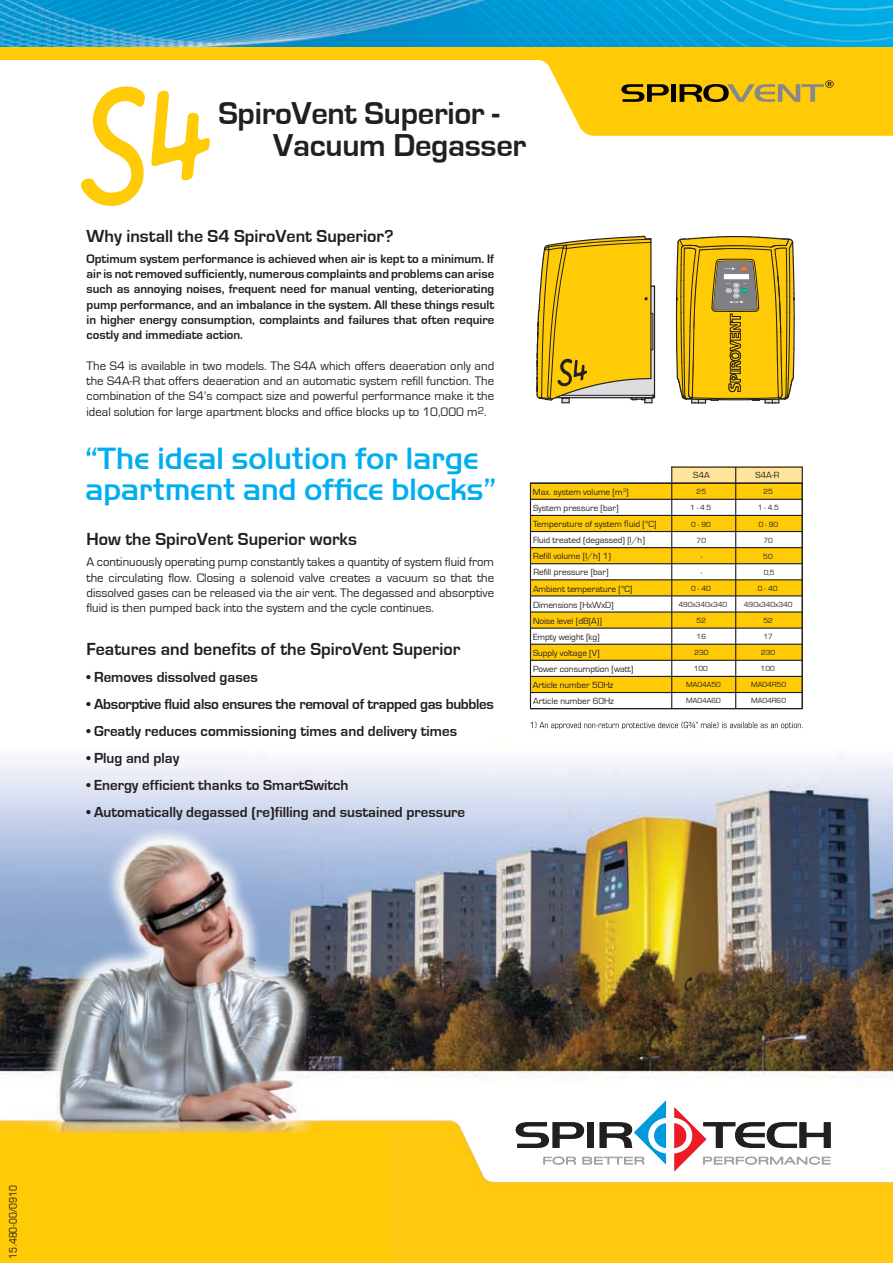
<style>
.page{position:relative;width:893px;height:1263px;background:#fff}
.page>*{position:absolute;margin:0;border:0;box-sizing:border-box;transform-origin:0 0}
.t1{font:700 32.7px/31.8px "Eurostile";letter-spacing:-.01em;color:#231f20}
.t2{font:500 32.1px/31px "Handel Gothic";letter-spacing:-.01em;color:#00aeef}
.t3{font:700 18px "Eurostile";color:#231f20}
.t4{font:700 15px "Eurostile";color:#231f20}
.t5{font:700 15px "Eurostile";letter-spacing:-.02em;color:#231f20}
.t6{font:12.75px/15.3px "Eurostile";color:#231f20;text-align:justify}
.t7{font:700 12.75px/15.3px "Eurostile";color:#231f20;text-align:justify}
.t8{font:condensed 10.5px "Eurostile";color:#231f20}
.t9{font:9.15px/16px "Eurostile";color:#231f20}
.t10{font:7.65px "Eurostile";color:#231f20}
.s1{font-size:10.5px}
.s2{font-stretch:condensed}
.s3{color:#fff}
</style>
<div class="page">
<img style="left:0;top:637px;width:893px;height:626px">
<img style="left:0;top:0;width:893px;height:47px">
<div style="left:0;top:47px;width:893px;height:12px;background:#ffca06"></div>
<svg style="left:516px;top:1100px;width:315px;height:71px"></svg>
<svg style="left:0;top:59px;width:893px;height:76px"></svg>
<svg style="left:621px;top:84px;width:48px;height:18px"></svg>
<div style="left:671px;top:84px;width:5px;height:18px;background:#020404"></div>
<svg style="left:680px;top:80px;width:154px;height:23px;background:#c5a220"></svg>
<div style="left:0;top:1130px;width:388px;height:133px;background:#ffca06"></div>
<svg style="left:79px;top:85px;width:131px;height:121px"></svg>
<svg style="left:675px;top:236px;width:120px;height:167px;background:#d6b027"></svg>
<svg style="left:536px;top:235px;width:119px;height:168px;background:#e6be29"></svg>
<svg style="left:532px;top:484px;width:269px;height:208px;fill:#ffca06"></svg>
<div style="left:672px;top:467px;width:131px;height:16px;background:#ffe49b"></div>
<hr style="left:735px;top:467px;width:1px;height:242px;background:#231f20">
<hr style="left:671px;top:467px;width:1px;height:242px;background:#231f20">
<hr style="left:802px;top:467px;width:1px;height:242px;background:#231f20">
<hr style="left:672px;top:499px;width:130px;height:1px;background:#231f20">
<hr style="left:672px;top:515px;width:130px;height:1px;background:#231f20">
<hr style="left:672px;top:531px;width:130px;height:1px;background:#231f20">
<hr style="left:672px;top:547px;width:130px;height:1px;background:#231f20">
<hr style="left:672px;top:563px;width:130px;height:1px;background:#231f20">
<hr style="left:672px;top:579px;width:130px;height:1px;background:#231f20">
<hr style="left:530px;top:595px;width:272px;height:1px;background:#231f20">
<hr style="left:672px;top:611px;width:130px;height:2px;background:#231f20">
<hr style="left:672px;top:627px;width:130px;height:2px;background:#231f20">
<hr style="left:672px;top:644px;width:130px;height:1px;background:#231f20">
<hr style="left:672px;top:660px;width:130px;height:1px;background:#231f20">
<hr style="left:672px;top:676px;width:130px;height:1px;background:#231f20">
<hr style="left:672px;top:692px;width:130px;height:1px;background:#231f20">
<hr style="left:671px;top:466px;width:131px;height:2px;background:#231f20">
<hr style="left:530px;top:499px;width:142px;height:1px;background:#231f20">
<hr style="left:530px;top:515px;width:142px;height:1px;background:#231f20">
<hr style="left:530px;top:531px;width:142px;height:1px;background:#231f20">
<hr style="left:530px;top:547px;width:142px;height:1px;background:#231f20">
<hr style="left:530px;top:563px;width:142px;height:1px;background:#231f20">
<hr style="left:530px;top:579px;width:142px;height:1px;background:#231f20">
<hr style="left:530px;top:611px;width:142px;height:2px;background:#231f20">
<hr style="left:530px;top:627px;width:142px;height:2px;background:#231f20">
<hr style="left:530px;top:644px;width:142px;height:1px;background:#231f20">
<hr style="left:530px;top:660px;width:142px;height:1px;background:#231f20">
<hr style="left:530px;top:676px;width:142px;height:1px;background:#231f20">
<hr style="left:530px;top:692px;width:142px;height:1px;background:#231f20">
<svg style="left:531px;top:722px;width:272px;height:6px"></svg>
<div style="left:530px;top:482px;width:273px;height:227px;border:1px solid #231f20"></div>
<h1 class="t1" style="left:273px;top:98px;width:255px;text-indent:-55px">SpiroVent Superior -<br>Vacuum Degasser</h1>
<h3 class="t3" style="left:87px;top:226px;width:309px">Why install the S4 SpiroVent Superior?</h3>
<p class="t7" style="left:87px;top:251px;width:409px">Optimum system performance is achieved when air is kept to a minimum. If air is not removed sufficiently, numerous complaints and problems can arise such as annoying noises, frequent need for manual venting, deteriorating pump performance, and an imbalance in the system. All these things result in higher energy consumption, complaints and failures that often require costly and immediate action.</p>
<p class="t6" style="left:87px;top:358px;width:409px">The S4 is available in two models. The S4A which offers deaeration only and the S4A-R that offers deaeration and an automatic system refill function. The combination of the S4’s compact size and powerful performance make it the ideal solution for large apartment blocks and office blocks up to 10,000 m<span class="s1">2</span>.</p>
<h2 class="t2" style="left:85px;top:443px;width:413px">“The ideal solution for large apartment and office blocks”</h2>
<h3 class="t3" style="left:87px;top:529px;width:272px">How the SpiroVent Superior works</h3>
<p class="t6" style="left:87px;top:555px;width:409px">A continuously operating pump constantly takes a quantity of system fluid from the circulating flow. Closing a solenoid valve creates a vacuum so that the dissolved gases can be released via the air vent. The degassed and absorptive fluid is then pumped back into the system and the cycle continues.</p>
<h3 class="t3" style="left:87px;top:640px;width:375px">Features and benefits of the SpiroVent Superior</h3>
<p class="t4" style="left:87px;top:669px;width:173px">• Removes dissolved gases</p>
<p class="t5" style="left:87px;top:696px;width:409px">• Absorptive fluid also ensures the removal of trapped gas bubbles</p>
<p class="t4" style="left:87px;top:723px;width:372px">• Greatly reduces commissioning times and delivery times</p>
<p class="t4" style="left:87px;top:750px;width:94px">• Plug and play</p>
<p class="t4" style="left:87px;top:777px;width:263px">• Energy efficient thanks to SmartSwitch</p>
<p class="t4" style="left:87px;top:804px;width:380px">• Automatically degassed (re)filling and sustained pressure</p>
<p class="t9" style="left:693px;top:467px;width:18px">S4A</p>
<p class="t9" style="left:755px;top:467px;width:26px">S4A-R</p>
<p class="t9" style="left:533px;top:484px;width:97px">Max. system volume [m<sup>3</sup>]</p>
<p class="t10" style="left:697px;top:488px;width:11px">25</p>
<p class="t10" style="left:764px;top:488px;width:11px">25</p>
<p class="t9" style="left:533px;top:500px;width:87px">System pressure [bar]</p>
<p class="t10" style="left:690px;top:504px;width:23px">1 - 4.5</p>
<p class="t10" style="left:758px;top:504px;width:23px">1 - 4.5</p>
<p class="t9" style="left:533px;top:516px;width:125px">Temperature of system <span class="s2">fl</span>uid [°C]</p>
<p class="t10" style="left:691px;top:520px;width:21px">0 - 90</p>
<p class="t10" style="left:759px;top:520px;width:21px">0 - 90</p>
<p class="t9" style="left:533px;top:532px;width:113px">Fluid treated (degassed) [l/h]</p>
<p class="t10" style="left:697px;top:536px;width:11px">70</p>
<p class="t10" style="left:763px;top:536px;width:11px">70</p>
<p class="t10" style="left:701px;top:552px;width:3px">-</p>
<p class="t10" style="left:763px;top:552px;width:11px">50</p>
<p class="t10" style="left:701px;top:568px;width:3px">-</p>
<p class="t10" style="left:758px;top:568px;width:18px"><span class="s3">≥</span> 0,5</p>
<p class="t9" style="left:533px;top:581px;width:101px">Ambient temperature [°C]</p>
<p class="t9" style="left:533px;top:548px;width:79px">Refill volume [I/h] 1)</p>
<p class="t9" style="left:533px;top:564px;width:77px">Refill pressure [bar]</p>
<p class="t10" style="left:691px;top:584px;width:21px">0 - 40</p>
<p class="t10" style="left:758px;top:584px;width:21px">0 - 40</p>
<p class="t9" style="left:533px;top:597px;width:82px">Dimensions [HxWxD]</p>
<p class="t10" style="left:679px;top:600px;width:50px">490x340x340</p>
<p class="t10" style="left:744px;top:600px;width:50px">490x340x340</p>
<p class="t9" style="left:533px;top:613px;width:70px">Noise level [dB(A)]</p>
<p class="t10" style="left:697px;top:616px;width:11px">52</p>
<p class="t10" style="left:764px;top:616px;width:11px">52</p>
<p class="t9" style="left:533px;top:629px;width:68px">Empty weight [kg]</p>
<p class="t10" style="left:697px;top:632px;width:11px">16</p>
<p class="t10" style="left:763px;top:632px;width:11px">17</p>
<p class="t9" style="left:533px;top:645px;width:68px">Supply voltage [V]</p>
<p class="t10" style="left:694px;top:649px;width:16px">230</p>
<p class="t10" style="left:761px;top:649px;width:16px">230</p>
<p class="t9" style="left:533px;top:661px;width:102px">Power consumption [watt]</p>
<p class="t10" style="left:694px;top:665px;width:16px">100</p>
<p class="t10" style="left:761px;top:665px;width:16px">100</p>
<p class="t9" style="left:533px;top:677px;width:83px">Article number 50Hz<br>Article number 60Hz</p>
<p class="t10" style="left:686px;top:681px;width:36px">MA04A50</p>
<p class="t10" style="left:751px;top:681px;width:36px">MA04R50</p>
<p class="t10" style="left:686px;top:697px;width:36px">MA04A60</p>
<p class="t10" style="left:751px;top:697px;width:36px">MA04R60</p>
<p class="t8" style="left:7px;top:1259px;width:75px;rotate:-90deg">15.480-00/0910</p>
</div>
